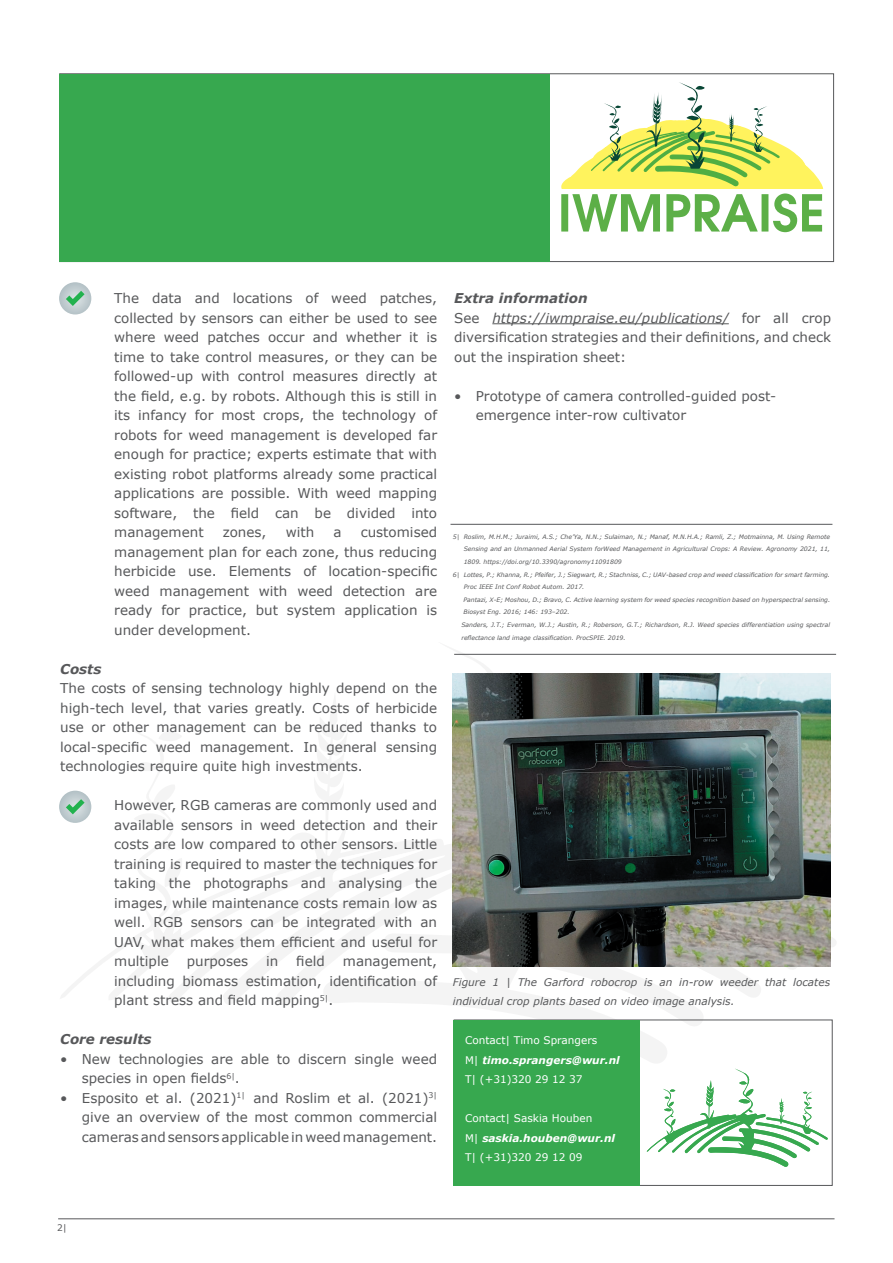
<style>
.page{position:relative;width:893px;height:1263px;background:#fff}
.page>*{position:absolute;margin:0;border:0;box-sizing:border-box;transform-origin:0 0}
.t1{font:13.5px/19.5px "Verdana";color:#57585a;text-align:justify}
.t2{font:italic 700 13.5px "Verdana";color:#57585a}
.t3{font:10.5px/19.5px "Verdana";color:#fff}
.t4{font:italic 10.5px/19.5px "Verdana";color:#57585a}
.t5{font:9px "Verdana";color:#57585a}
.t6{font:italic 6.15px "Verdana";color:#57585a}
.s1{font-weight:700;font-style:italic}
.s2{font-style:italic}
</style>
<div class="page">
<svg style="left:59px;top:647px;width:703px;height:416px"></svg>
<svg style="left:527px;top:739px;width:309px;height:232px"></svg>
<svg style="left:332px;top:847px;width:99px;height:35px"></svg>
<svg style="left:332px;top:751px;width:12px;height:12px"></svg>
<svg style="left:129px;top:729px;width:192px;height:217px"></svg>
<hr style="left:492px;top:323px;width:237px;height:1px;background:#57585a">
<svg style="left:561px;top:82px;width:262px;height:150px"></svg>
<div style="left:59px;top:74px;width:491px;height:188px;background:#37a84f"></div>
<div style="left:59px;top:282px;width:32px;height:32px;background:#bcc8cd;border-radius:16px"></div>
<svg style="left:66px;top:291px;width:19px;height:15px"></svg>
<div style="left:59px;top:791px;width:32px;height:32px;background:#bcc8cd;border-radius:16px"></div>
<svg style="left:66px;top:799px;width:19px;height:15px"></svg>
<img style="left:453px;top:674px;width:377px;height:292px">
<hr style="left:450px;top:524px;width:382px;height:1px;background:#57585a">
<hr style="left:454px;top:654px;width:382px;height:1px;background:#57585a">
<hr style="left:58px;top:1218px;width:776px;height:1px;background:#57585a">
<svg style="left:647px;top:1068px;width:181px;height:99px"></svg>
<div style="left:453px;top:1020px;width:187px;height:165px;background:#37a84f"></div>
<p class="t1" style="left:114px;top:289px;width:324px">The data and locations of weed patches, collected by sensors can either be used to see where weed patches occur and whether it is time to take control measures, or they can be followed-up with control measures directly at the field, e.g. by robots. Although this is still in its infancy for most crops, the technology of robots for weed management is developed far enough for practice; experts estimate that with existing robot platforms already some practical applications are possible. With weed mapping software, the field can be divided into management</p>
<p class="t1" style="left:114px;top:523px;width:324px;text-indent:246px">customised management plan for each zone, thus reducing herbicide use. Elements of location-specific weed management with weed detection are ready for practice, but system application is under development.</p>
<p class="t1" style="left:223px;top:523px;width:45px">zones,</p>
<p class="t1" style="left:286px;top:523px;width:30px">with</p>
<p class="t1" style="left:333px;top:523px;width:10px">a</p>
<p class="t2" style="left:60px;top:660px;width:43px">Costs</p>
<p class="t1" style="left:60px;top:678px;width:378px">The costs of sensing technology highly depend on the high-tech level, that varies greatly. Costs of herbicide use or other management can be reduced thanks to local-specific weed management. In general sensing technologies require quite high investments.</p>
<p class="t1" style="left:114px;top:795px;width:324px">However, RGB cameras are commonly used and available sensors in weed detection and their costs are low compared to other sensors. Little training is required to master the techniques for taking the photographs and analysing the images, while maintenance costs remain low as well. RGB sensors can be integrated with an UAV, what makes them efficient and useful for multiple</p>
<p class="t1" style="left:187px;top:951px;width:63px">purposes</p>
<p class="t1" style="left:266px;top:951px;width:14px">in</p>
<p class="t1" style="left:296px;top:951px;width:30px">field</p>
<p class="t1" style="left:114px;top:951px;width:324px;text-indent:229px">management, including biomass estimation, identification of plant stress and field mapping<sup>5|</sup>.</p>
<p class="t2" style="left:60px;top:1030px;width:93px">Core results</p>
<p class="t1" style="left:82px;top:1049px;width:357px;text-indent:-22px">• New technologies are able to discern single weed species in open fields<sup>6|</sup>.</p>
<p class="t1" style="left:82px;top:1088px;width:357px;text-indent:-22px">• Esposito et al. (2021)<sup>1|</sup> and Roslim et al. (2021)<sup>3| </sup>give an overview of the most common commercial cameras and sensors applicable in weed management.</p>
<p class="t1" style="left:454px;top:289px;width:378px;text-align:left"><span class="s1">Extra information<br></span>See <span class="s2">https://iwmpraise.eu/publications/</span> for all crop diversification strategies and their definitions, and check out the inspiration sheet:</p>
<p class="t1" style="left:476px;top:386px;width:302px;text-indent:-22px">• Prototype of camera controlled-guided post&shy;emergence inter-row cultivator</p>
<p class="t6" style="left:453px;top:532px;width:379px">5| Roslim, M.H.M.; Juraimi, A.S.; Che’Ya, N.N.; Sulaiman, N.; Manaf, M.N.H.A.; Ramli, Z.; Motmainna, M. Using Remote</p>
<p class="t6" style="left:464px;top:545px;width:368px">Sensing and an Unmanned Aerial System forWeed Management in Agricultural Crops: A Review. Agronomy 2021, 11,</p>
<p class="t6" style="left:464px;top:558px;width:160px">1809. https://doi.org/10.3390/agronomy11091809</p>
<p class="t6" style="left:453px;top:570px;width:379px">6| Lottes, P.; Khanna, R.; Pfeifer, J.; Siegwart, R.; Stachniss, C.; UAV-based crop and weed classification for smart farming.</p>
<p class="t6" style="left:464px;top:583px;width:122px">Proc IEEE Int Conf Robot Autom. 2017.</p>
<p class="t6" style="left:464px;top:595px;width:368px">Pantazi, X-E; Moshou, D.; Bravo, C. Active learning system for weed species recognition based on hyperspectral sensing.</p>
<p class="t6" style="left:464px;top:608px;width:108px">Biosyst Eng. 2016; 146: 193–202.</p>
<p class="t6" style="left:461px;top:621px;width:370px">Sanders, J.T.; Everman, W.J.; Austin, R.; Roberson, G.T.; Richardson, R.J. Weed species differentiation using spectral</p>
<p class="t6" style="left:461px;top:633px;width:166px">reflectance land image classification. ProcSPIE. 2019.</p>
<p class="t4" style="left:453px;top:972px;width:379px">Figure 1 | The Garford robocrop is an in-row weeder that locates individual crop plants based on video image analysis.</p>
<p class="t3" style="left:465px;top:1031px;width:156px">Contact| Timo Sprangers<br>M| <span class="s1">timo.sprangers@wur.nl<br></span>T| (+31)320 29 12 37</p>
<p class="t3" style="left:465px;top:1109px;width:152px">Contact| Saskia Houben<br>M| <span class="s1">saskia.houben@wur.nl<br></span>T| (+31)320 29 12 09</p>
<p class="t5" style="left:57px;top:1222px;width:11px">2|</p>
</div>
